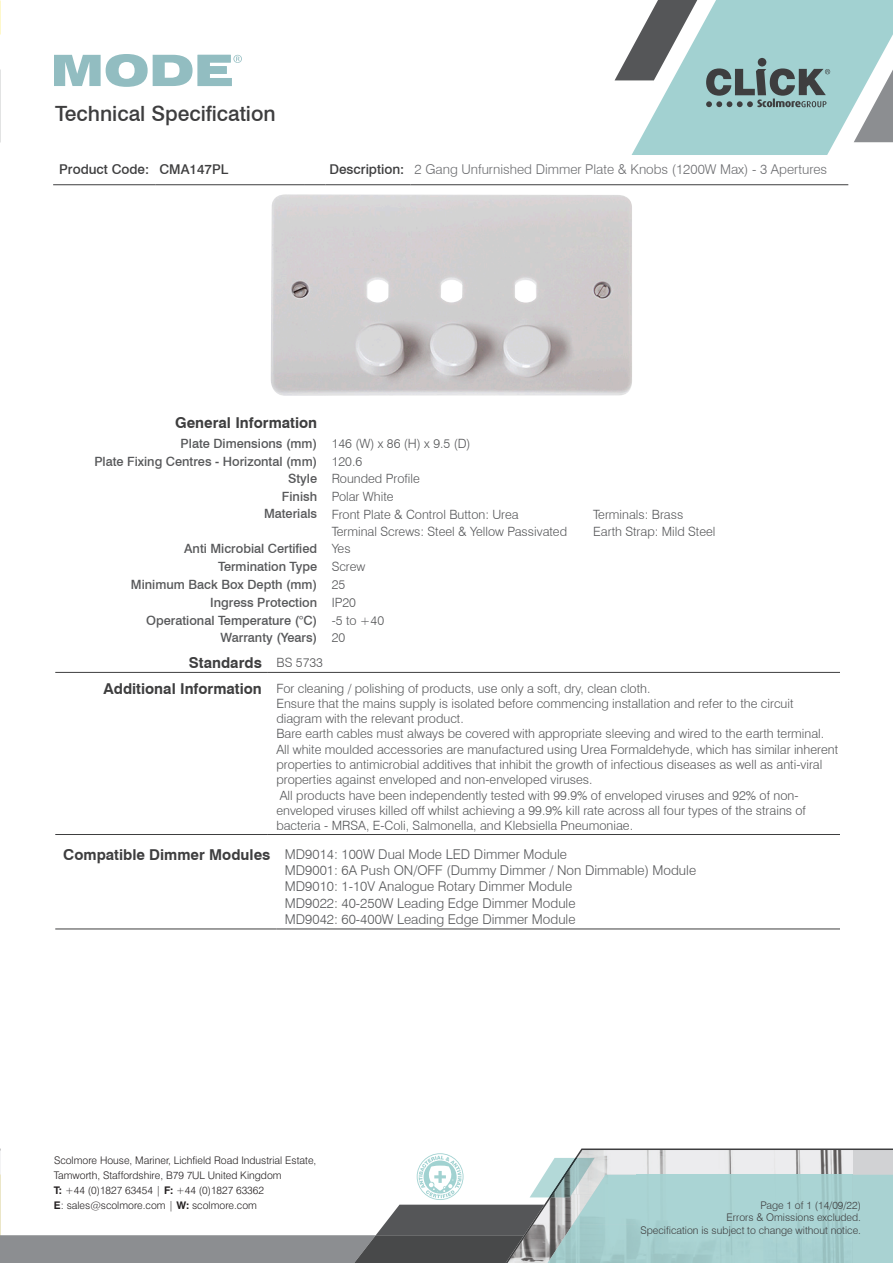
<style>
.page{position:relative;width:893px;height:1263px;background:#fff}
.page>*{position:absolute;margin:0;border:0;box-sizing:border-box;transform-origin:0 0}
.t1{font:500 21px "Swiss 721 BT";color:#3e3e3f}
.Main_Headers{font:700 15px "Swiss 721 BT";color:#3e3e3f}
.Table_Text_Left{font:300 13.5px/16.2px "Swiss 721 BT";color:#57585a}
.Description_Text_wit{font:300 13.5px "Swiss 721 BT";color:#6c6d70}
.Leading_Box_Text{font:500 13.5px "Swiss 721 BT";color:#3e3e3f}
.Product_Code_Text{font:500 13.5px "Swiss 721 BT";color:#3e3e3f}
.Table_Text_Right{font:300 12.75px/15.3px "Swiss 721 BT";color:#57585a}
.Table_Text_Left-2{font:500 12.75px "Swiss 721 BT";color:#57585a}
.t2{font:300 10.5px/15px "Swiss 721 BT";color:#231f20}
.Ommissions_Text_Grey{font:300 10.5px "Swiss 721 BT";color:#3e3e3f}
.s1{font-weight:700}
</style>
<div class="page">
<svg style="left:54px;top:54px;width:188px;height:33px"></svg>
<svg style="left:615px;top:0;width:278px;height:155px"></svg>
<svg style="left:0;top:1148px;width:893px;height:115px"></svg>
<hr style="left:53px;top:184px;width:102px;height:1px;background:#3e3e3f">
<hr style="left:155px;top:184px;width:149px;height:1px;background:#3e3e3f">
<svg style="left:304px;top:184px;width:21px;height:1px"></svg>
<hr style="left:325px;top:184px;width:85px;height:1px;background:#3e3e3f">
<hr style="left:410px;top:184px;width:438px;height:1px;background:#3e3e3f">
<img style="left:271px;top:194px;width:361px;height:202px">
<hr style="left:55px;top:672px;width:213px;height:1px;background:#3e3e3f">
<hr style="left:268px;top:672px;width:578px;height:1px;background:#3e3e3f">
<hr style="left:55px;top:834px;width:213px;height:1px;background:#3e3e3f">
<hr style="left:268px;top:834px;width:578px;height:1px;background:#3e3e3f">
<hr style="left:55px;top:929px;width:221px;height:1px;background:#3e3e3f">
<hr style="left:276px;top:929px;width:570px;height:1px;background:#3e3e3f">
<div style="left:840px;top:398px;width:37px;height:749px;background:#fff"></div>
<h1 class="t1" style="left:55px;top:101px;width:222px">Technical Specification</h1>
<p class="Leading_Box_Text" style="left:59px;top:161px;width:92px">Product Code:</p>
<p class="Product_Code_Text" style="left:159px;top:161px;width:70px">CMA147PL</p>
<p class="Leading_Box_Text" style="left:329px;top:161px;width:76px">Description:</p>
<p class="Description_Text_wit" style="left:415px;top:161px;width:414px">2 Gang Unfurnished Dimmer Plate &amp; Knobs (1200W Max) - 3 Apertures</p>
<p class="Main_Headers" style="left:175px;top:412px;width:144px">General Information</p>
<p class="Table_Text_Left-2" style="left:181px;top:435px;width:138px">Plate Dimensions (mm)</p>
<p class="Table_Text_Right" style="left:332px;top:435px;width:140px">146 (W) x 86 (H) x 9.5 (D)</p>
<p class="Table_Text_Left-2" style="left:94px;top:453px;width:224px">Plate Fixing Centres - Horizontal (mm)</p>
<p class="Table_Text_Right" style="left:332px;top:453px;width:32px">120.6</p>
<p class="Table_Text_Left-2" style="left:288px;top:471px;width:31px">Style</p>
<p class="Table_Text_Right" style="left:332px;top:471px;width:90px">Rounded Profile</p>
<p class="Table_Text_Left-2" style="left:282px;top:489px;width:37px">Finish</p>
<p class="Table_Text_Right" style="left:332px;top:489px;width:63px">Polar White</p>
<p class="Table_Text_Left-2" style="left:264px;top:506px;width:55px">Materials</p>
<p class="Table_Text_Right" style="left:332px;top:506px;width:189px">Front Plate &amp; Control Button: Urea</p>
<p class="Table_Text_Right" style="left:593px;top:506px;width:92px">Terminals: Brass</p>
<p class="Table_Text_Right" style="left:332px;top:523px;width:237px">Terminal Screws: Steel &amp; Yellow Passivated</p>
<p class="Table_Text_Right" style="left:593px;top:523px;width:124px">Earth Strap: Mild Steel</p>
<p class="Table_Text_Left-2" style="left:184px;top:541px;width:134px">Anti Microbial Certified</p>
<p class="Table_Text_Right" style="left:332px;top:541px;width:20px">Yes</p>
<p class="Table_Text_Left-2" style="left:218px;top:559px;width:100px">Termination Type</p>
<p class="Table_Text_Right" style="left:332px;top:559px;width:35px">Screw</p>
<p class="Table_Text_Left-2" style="left:131px;top:576px;width:188px">Minimum Back Box Depth (mm)</p>
<p class="Table_Text_Right" style="left:332px;top:576px;width:15px">25</p>
<p class="Table_Text_Left-2" style="left:210px;top:594px;width:108px">Ingress Protection</p>
<p class="Table_Text_Right" style="left:332px;top:594px;width:26px">IP20</p>
<p class="Table_Text_Left-2" style="left:146px;top:612px;width:172px">Operational Temperature (°C)</p>
<p class="Table_Text_Right" style="left:332px;top:612px;width:54px">-5 to +40</p>
<p class="Table_Text_Left-2" style="left:221px;top:630px;width:98px">Warranty (Years)</p>
<p class="Table_Text_Right" style="left:332px;top:630px;width:15px">20</p>
<p class="Main_Headers" style="left:189px;top:652px;width:74px">Standards</p>
<p class="Table_Text_Right" style="left:276px;top:655px;width:48px">BS 5733</p>
<p class="Main_Headers" style="left:103px;top:678px;width:160px">Additional Information</p>
<p class="Table_Text_Right" style="left:276px;top:680px;width:376px">For cleaning / polishing of products, use only a soft, dry, clean cloth.</p>
<p class="Table_Text_Right" style="left:276px;top:695px;width:563px">Ensure that the mains supply is isolated before commencing installation and refer to the circuit diagram with the relevant product.<br>Bare earth cables must always be covered with appropriate sleeving and wired to the earth terminal.<br>All white moulded accessories are manufactured using Urea Formaldehyde, which has similar inherent properties to antimicrobial additives that inhibit the growth of infectious diseases as well as anti-viral properties against enveloped and non-enveloped viruses.<br>All products have been independently tested with 99.9% of enveloped viruses and 92% of non&shy;enveloped viruses killed off whilst achieving a 99.9% kill rate across all four types of the strains of bacteria - MRSA, E-Coli, Salmonella, and Klebsiella Pneumoniae.</p>
<p class="Main_Headers" style="left:63px;top:844px;width:209px">Compatible Dimmer Modules</p>
<p class="Table_Text_Left" style="left:285px;top:846px;width:413px">MD9014: 100W Dual Mode LED Dimmer Module<br>MD9001: 6A Push ON/OFF (Dummy Dimmer / Non Dimmable) Module MD9010: 1-10V Analogue Rotary Dimmer Module<br>MD9022: 40-250W Leading Edge Dimmer Module<br>MD9042: 60-400W Leading Edge Dimmer Module</p>
<p class="t2" style="left:54px;top:1153px;width:264px">Scolmore House, Mariner, Lichfield Road Industrial Estate, Tamworth, Staffordshire, B79 7UL United Kingdom<br><span class="s1">T:</span> +44 (0)1827 63454 | <span class="s1">F:</span> +44 (0)1827 63362<br><span class="s1">E</span>: sales@scolmore.com | <span class="s1">W:</span> scolmore.com</p>
<p class="Ommissions_Text_Grey" style="left:760px;top:1199px;width:102px">Page 1 of 1 (14/09/22)</p>
<p class="Ommissions_Text_Grey" style="left:727px;top:1211px;width:136px">Errors &amp; Omissions excluded.</p>
<p class="Ommissions_Text_Grey" style="left:640px;top:1224px;width:222px">Specification is subject to change without notice.</p>
</div>
